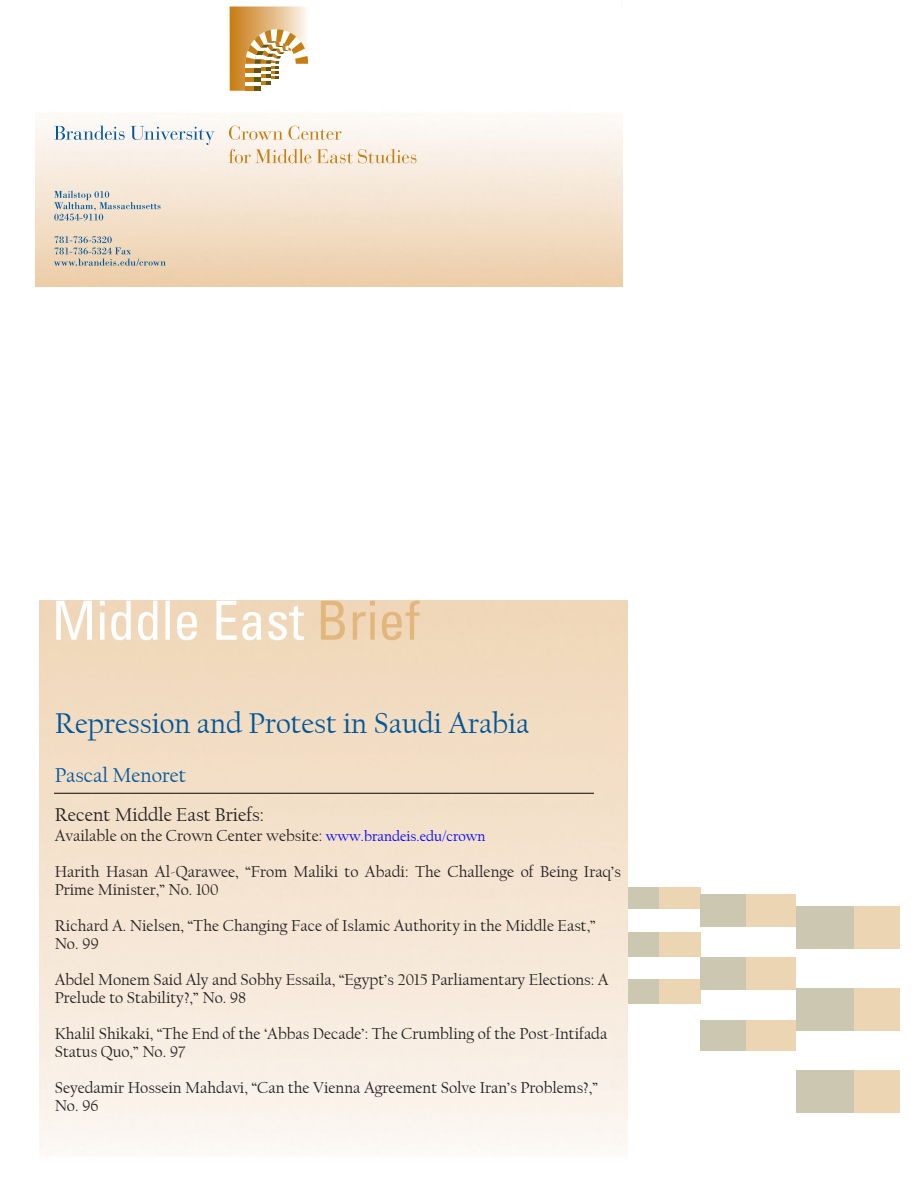
<style>
.page{position:relative;width:918px;height:1188px;background:#fff}
.page>*{position:absolute;margin:0;border:0;box-sizing:border-box;transform-origin:0 0}
.MEB_Title{font:30px "Californian FB";color:#01579b}
.MEB_Author{font:21px "Californian FB";color:#01579b}
.MEB_Body_Text{font:19.5px "Californian FB";color:#231f20}
.MEB_Body_Text-2{font:16.5px/18px "Californian FB";color:#231f20}
.s1{font-size:15px;color:#00f}
</style>
<div class="page">
<svg style="left:230px;top:7px;width:78px;height:84px"></svg>
<svg style="left:628px;top:887px;width:271px;height:226px"></svg>
<svg style="left:229px;top:126px;width:112px;height:14px"></svg>
<svg style="left:229px;top:149px;width:187px;height:14px;background:#eed8bb"></svg>
<svg style="left:56px;top:601px;width:248px;height:39px"></svg>
<svg style="left:321px;top:601px;width:99px;height:39px;background:#ebcca4"></svg>
<svg style="left:54px;top:125px;width:161px;height:20px"></svg>
<svg style="left:54px;top:191px;width:106px;height:30px;background:#d5d1c8"></svg>
<svg style="left:54px;top:236px;width:112px;height:30px;background:#d2c7b5"></svg>
<hr style="left:54px;top:793px;width:540px;height:1px;background:#231f20">
<p class="MEB_Title" style="left:55px;top:706px;width:476px">Repression and Protest in Saudi Arabia</p>
<p class="MEB_Author" style="left:55px;top:763px;width:133px">Pascal Menoret</p>
<p class="MEB_Body_Text" style="left:55px;top:804px;width:211px">Recent Middle East Briefs:</p>
<p class="MEB_Body_Text-2" style="left:55px;top:827px;width:432px">Available on the Crown Center website: <span class="s1">www.brandeis.edu/crown</span></p>
<p class="MEB_Body_Text-2" style="left:55px;top:863px;width:568px">Harith Hasan Al-Qarawee, “From Maliki to Abadi: The Challenge of Being Iraq’s<br>Prime Minister,” No. 100</p>
<p class="MEB_Body_Text-2" style="left:55px;top:917px;width:543px">Richard A. Nielsen, “The Changing Face of Islamic Authority in the Middle East,”<br>No. 99</p>
<p class="MEB_Body_Text-2" style="left:55px;top:971px;width:556px">Abdel Monem Said Aly and Sobhy Essaila, “Egypt’s 2015 Parliamentary Elections: A<br>Prelude to Stability?,” No. 98</p>
<p class="MEB_Body_Text-2" style="left:55px;top:1025px;width:554px">Khalil Shikaki, “The End of the ‘Abbas Decade’: The Crumbling of the Post-Intifada<br>Status Quo,” No. 97</p>
<p class="MEB_Body_Text-2" style="left:55px;top:1079px;width:545px">Seyedamir Hossein Mahdavi, “Can the Vienna Agreement Solve Iran’s Problems?,”<br>No. 96</p>
</div>
